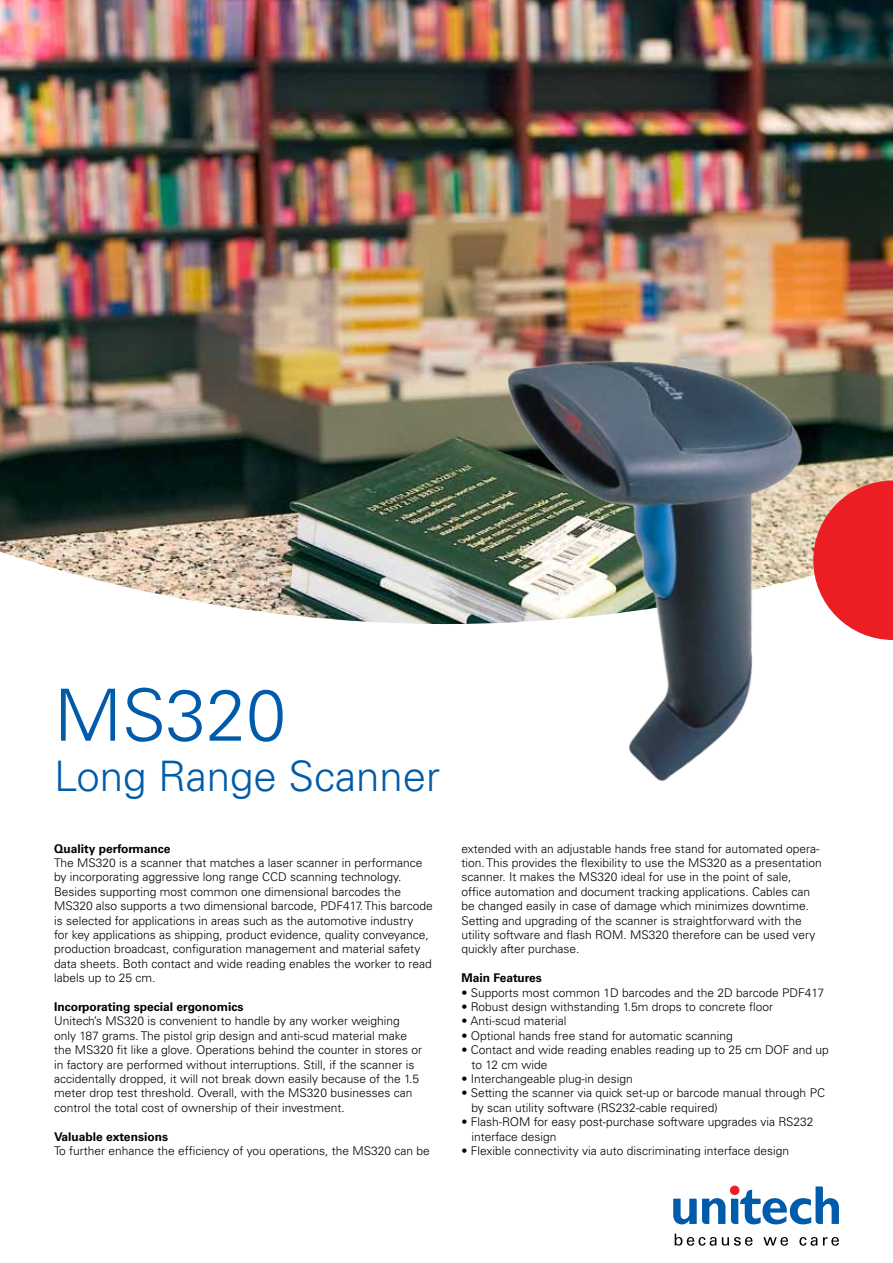
<style>
.page{position:relative;width:893px;height:1263px;background:#fff}
.page>*{position:absolute;margin:0;border:0;box-sizing:border-box;transform-origin:0 0}
.t1{font:300 72px "Univers";color:#005baa}
.t2{font:300 42px "Univers";color:#005baa}
.t3{font:300 12px/14.4px "Univers";color:#000}
.t4{font:700 12px "Univers";color:#000}
</style>
<div class="page">
<img style="left:0;top:0;width:893px;height:624px">
<div style="left:870px;top:480px;width:23px;height:160px;background:#ed1d24"></div>
<svg style="left:675px;top:1233px;width:78px;height:13px"></svg>
<svg style="left:763px;top:1237px;width:25px;height:9px"></svg>
<svg style="left:799px;top:1237px;width:18px;height:9px"></svg>
<svg style="left:823px;top:1237px;width:16px;height:9px"></svg>
<svg style="left:673px;top:1186px;width:166px;height:38px"></svg>
<img style="left:479px;top:302px;width:391px;height:479px">
<h1 class="t1" style="left:54px;top:672px;width:234px">MS320</h1>
<h2 class="t2" style="left:54px;top:751px;width:388px">Long Range Scanner</h2>
<p class="t4" style="left:54px;top:841px;width:118px">Quality performance</p>
<p class="t3" style="left:54px;top:855px;width:380px">The MS320 is a scanner that matches a laser scanner in performance by incorporating aggressive long range CCD scanning technology.<br>Besides supporting most common one dimensional barcodes the MS320 also supports a two dimensional barcode, PDF417. This barcode is selected for applications in areas such as the automotive industry<br>for key applications as shipping, product evidence, quality conveyance, production broadcast, configuration management and material safety data sheets. Both contact and wide reading enables the worker to read labels up to 25 cm.</p>
<p class="t4" style="left:54px;top:1000px;width:191px">Incorporating special ergonomics</p>
<p class="t3" style="left:54px;top:1014px;width:370px">Unitech’s MS320 is convenient to handle by any worker weighing only 187 grams. The pistol grip design and anti-scud material make the MS320 fit like a glove. Operations behind the counter in stores or in factory are performed without interruptions. Still, if the scanner is accidentally dropped, it will not break down easily because of the 1.5 meter drop test threshold. Overall, with the MS320 businesses can control the total cost of ownership of their investment.</p>
<p class="t4" style="left:54px;top:1129px;width:115px">Valuable extensions</p>
<p class="t3" style="left:54px;top:1143px;width:377px">To further enhance the efficiency of you operations, the MS320 can be</p>
<p class="t3" style="left:461px;top:841px;width:362px">extended with an adjustable hands free stand for automated opera&shy;tion. This provides the flexibility to use the MS320 as a presentation scanner. It makes the MS320 ideal for use in the point of sale, office automation and document tracking applications. Cables can be changed easily in case of damage which minimizes downtime.<br>Setting and upgrading of the scanner is straightforward with the utility software and flash ROM. MS320 therefore can be used very quickly after purchase.</p>
<p class="t4" style="left:461px;top:971px;width:82px">Main Features</p>
<p class="t3" style="left:461px;top:985px;width:364px">• Supports most common 1D barcodes and the 2D barcode PDF417</p>
<p class="t3" style="left:461px;top:999px;width:313px">• Robust design withstanding 1.5m drops to concrete floor</p>
<p class="t3" style="left:461px;top:1014px;width:107px">• Anti-scud material</p>
<p class="t3" style="left:461px;top:1028px;width:273px">• Optional hands free stand for automatic scanning</p>
<p class="t3" style="left:471px;top:1043px;width:359px;text-indent:-10px">• Contact and wide reading enables reading up to 25 cm DOF and up to 12 cm wide</p>
<p class="t3" style="left:461px;top:1071px;width:173px">• Interchangeable plug-in design</p>
<p class="t3" style="left:471px;top:1086px;width:355px;text-indent:-10px">• Setting the scanner via quick set-up or barcode manual through PC by scan utility software (RS232-cable required)</p>
<p class="t3" style="left:471px;top:1115px;width:344px;text-indent:-10px">• Flash-ROM for easy post-purchase software upgrades via RS232 interface design</p>
<p class="t3" style="left:461px;top:1143px;width:329px">• Flexible connectivity via auto discriminating interface design</p>
</div>
